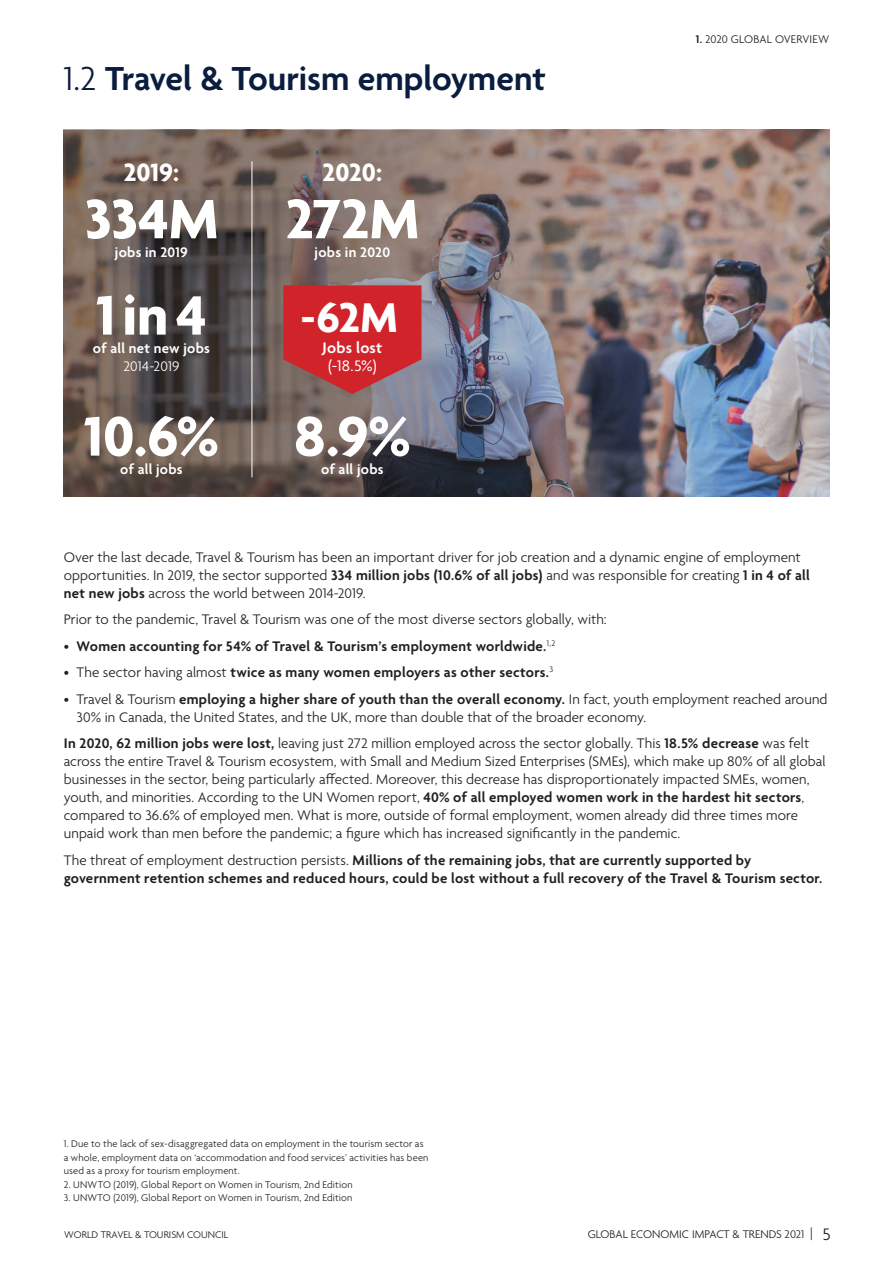
<style>
.page{position:relative;width:893px;height:1263px;background:#fff}
.page>*{position:absolute;margin:0;border:0;box-sizing:border-box;transform-origin:0 0}
.t1{font:700 60px "Agenda";color:#fff}
.t2{font:700 45px "Agenda";color:#fff}
.t3{font:600 36px "Agenda";letter-spacing:-.005em;color:#0a1d3e}
.t4{font:700 27px "Agenda";color:#fff}
.body{font:600 16.5px "Agenda";letter-spacing:.015em;color:#fff}
.body-2{font:16.5px "Agenda";color:#fff}
.body-3{font:300 15px/18px "Agenda";letter-spacing:.005em;color:#231f20}
.body-4{font:600 15px/18px "Agenda";letter-spacing:.015em;color:#231f20}
.body-5{font:600 15px/18px "Agenda";letter-spacing:.015em;color:#fff;text-align:center}
.t5{font:300 12px "Agenda";color:#231f20}
.body-6{font:300 10.5px/13.5px "Agenda";letter-spacing:.015em;color:#231f20}
.s1{font-weight:300}
.s2{font-weight:600}
.s3{font-size:13.5px}
.s4{font-size:18px}
</style>
<div class="page">
<img style="left:64px;top:130px;width:765px;height:366px">
<svg style="left:283px;top:285px;width:138px;height:109px;background:#c33137"></svg>
<hr style="left:252px;top:161px;width:1px;height:316px;background:#fff">
<p class="t3" style="left:64px;top:59px;width:484px"><span class="s1">1.2</span> Travel &amp; Tourism employment</p>
<p class="t4" style="left:124px;top:157px;width:57px">2019:</p>
<p class="t4" style="left:323px;top:157px;width:61px">2020:</p>
<p class="t1" style="left:85px;top:187px;width:135px">334M</p>
<p class="body-5" style="left:115px;top:244px;width:75px">jobs in 2019</p>
<p class="t1" style="left:96px;top:283px;width:112px">1 in 4</p>
<p class="body-5" style="left:93px;top:341px;width:119px">of all net new jobs<br><span class="s1">2014-2019</span></p>
<p class="t1" style="left:84px;top:404px;width:137px">10.6%</p>
<p class="body-5" style="left:120px;top:462px;width:64px">of all jobs</p>
<p class="t1" style="left:286px;top:187px;width:135px">272M</p>
<p class="body-5" style="left:315px;top:244px;width:77px">jobs in 2020</p>
<p class="t2" style="left:301px;top:293px;width:98px">-62M</p>
<p class="body" style="left:323px;top:339px;width:61px">Jobs lost</p>
<p class="body-2" style="left:328px;top:357px;width:50px">(-18.5%)</p>
<p class="t1" style="left:294px;top:404px;width:118px">8.9%</p>
<p class="body-5" style="left:321px;top:462px;width:64px">of all jobs</p>
<p class="t5" style="left:696px;top:32px;width:135px"><span class="s2">1.</span> 2020 GLOBAL OVERVIEW</p>
<p class="body-3" style="left:64px;top:549px;width:748px">Over the last decade, Travel &amp; Tourism has been an important driver for job creation and a dynamic engine of employment opportunities. In 2019, the sector supported <span class="s2">334 million jobs (10.6% of all jobs)</span> and was responsible for creating <span class="s2">1 in 4 of all net new jobs</span> across the world between 2014-2019.</p>
<p class="body-3" style="left:64px;top:611px;width:544px">Prior to the pandemic, Travel &amp; Tourism was one of the most diverse sectors globally, with:</p>
<p class="body-4" style="left:64px;top:638px;width:493px"><span class="s1">•</span> Women accounting for 54% of Travel &amp; Tourism’s employment worldwide.<sup>1,2</sup></p>
<p class="body-4" style="left:64px;top:664px;width:491px"><span class="s1">• The sector having almost</span> twice as many women employers as other sectors.<sup>3</sup></p>
<p class="body-3" style="left:76px;top:691px;width:753px;text-indent:-13px">• Travel &amp; Tourism <span class="s2">employing a higher share of youth than the overall economy.</span> In fact, youth employment reached around<br>30% in Canada, the United States, and the UK, more than double that of the broader economy.</p>
<p class="body-3" style="left:64px;top:735px;width:763px"><span class="s2">In 2020, 62 million jobs were lost,</span> leaving just 272 million employed across the sector globally. This <span class="s2">18.5% decrease</span> was felt across the entire Travel &amp; Tourism ecosystem, with Small and Medium Sized Enterprises (SMEs), which make up 80% of all global businesses in the sector, being particularly affected. Moreover, this decrease has disproportionately impacted SMEs, women, youth, and minorities. According to the UN Women report, <span class="s2">40% of all employed women work in the hardest hit sectors</span>, compared to 36.6% of employed men. What is more, outside of formal employment, women already did three times more unpaid work than men before the pandemic; a figure which has increased significantly in the pandemic.</p>
<p class="body-4" style="left:64px;top:852px;width:760px"><span class="s1">The threat of employment destruction persists.</span> Millions of the remaining jobs, that are currently supported by government retention schemes and reduced hours, could be lost without a full recovery of the Travel &amp; Tourism sector.</p>
<p class="body-6" style="left:64px;top:1138px;width:366px">1. Due to the lack of sex-disaggregated data on employment in the tourism sector as a whole, employment data on ‘accommodation and food services’ activities has been used as a proxy for tourism employment.</p>
<p class="body-6" style="left:64px;top:1178px;width:290px">2. UNWTO (2019), Global Report on Women in Tourism, 2nd Edition</p>
<p class="body-6" style="left:64px;top:1192px;width:290px">3. UNWTO (2019), Global Report on Women in Tourism, 2nd Edition</p>
<p class="body-6" style="left:64px;top:1229px;width:166px">WORLD TRAVEL &amp; TOURISM COUNCIL</p>
<p class="t5" style="left:588px;top:1228px;width:244px">GLOBAL ECONOMIC IMPACT &amp; TRENDS 2021 <span class="s3">|</span> <span class="s4">5</span></p>
</div>
